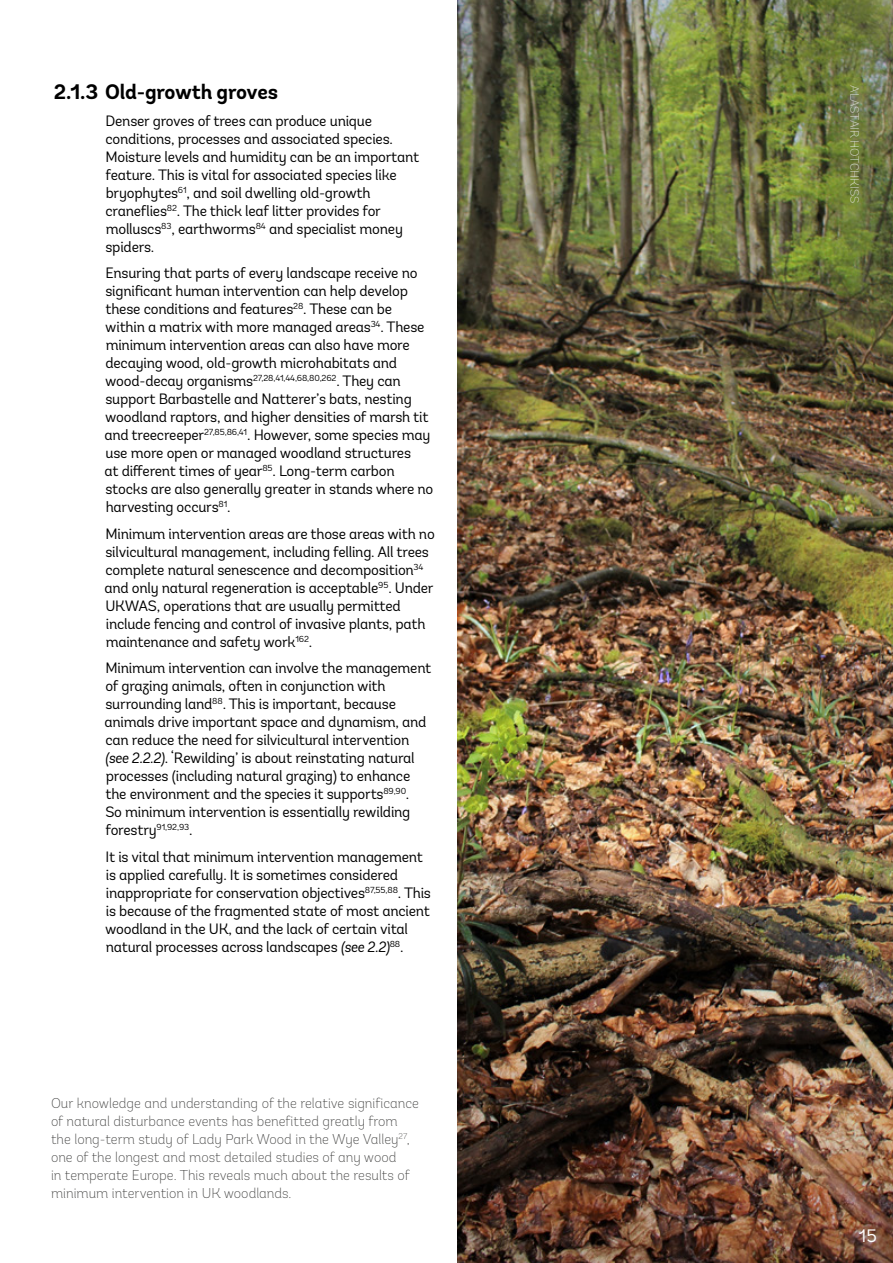
<style>
.page{position:relative;width:893px;height:1263px;background:#fff}
.page>*{position:absolute;margin:0;border:0;box-sizing:border-box;transform-origin:0 0}
.H4__sub-head_0_0_0{font:700 21px "Andes";letter-spacing:-.01em;color:#000}
.t1{font:18px "Andes";color:#fff}
.P__Bodytext{font:15px/18px "Andes";letter-spacing:-.015em;color:#000}
.Picture_captions{font:200 14.25px/18px "Andes";color:#3c3c3b}
.t2{font:200 12px "Andes";color:#e3e6e6}
.s1{font-style:italic}
</style>
<div class="page">
<img style="left:457px;top:0;width:436px;height:1263px">
<h4 class="H4__sub-head_0_0_0" style="left:54px;top:79px;width:226px">2.1.3 Old-growth groves</h4>
<p class="P__Bodytext" style="left:105px;top:112px;width:315px">Denser groves of trees can produce unique conditions, processes and associated species.<br>Moisture levels and humidity can be an important feature. This is vital for associated species like bryophytes<sup>61</sup>, and soil dwelling old-growth craneflies<sup>82</sup>. The thick leaf litter provides for molluscs<sup>83</sup>, earthworms<sup>84</sup> and specialist money spiders.</p>
<p class="P__Bodytext" style="left:104px;top:264px;width:330px">Ensuring that parts of every landscape receive no significant human intervention can help develop these conditions and features<sup>28</sup>. These can be within a matrix with more managed areas<sup>34</sup>. These minimum intervention areas can also have more decaying wood, old-growth microhabitats and wood-decay organisms<sup>27,28,41,44,68,80,262</sup>. They can support Barbastelle and Natterer’s bats, nesting woodland raptors, and higher densities of marsh tit and treecreeper<sup>27,85,86,41</sup>. However, some species may use more open or managed woodland structures<br>at different times of year<sup>85</sup>. Long-term carbon stocks are also generally greater in stands where no harvesting occurs<sup>81</sup>.</p>
<p class="P__Bodytext" style="left:104px;top:525px;width:332px">Minimum intervention areas are those areas with no silvicultural management, including felling. All trees complete natural senescence and decomposition<sup>34 </sup>and only natural regeneration is acceptable<sup>95</sup>. Under UKWAS, operations that are usually permitted include fencing and control of invasive plants, path maintenance and safety work<sup>162</sup>.</p>
<p class="P__Bodytext" style="left:104px;top:659px;width:329px">Minimum intervention can involve the management of grazing animals, often in conjunction with surrounding land<sup>88</sup>. This is important, because animals drive important space and dynamism, and can reduce the need for silvicultural intervention <span class="s1">(see 2.2.2)</span>. ‘Rewilding’ is about reinstating natural processes (including natural grazing) to enhance the environment and the species it supports<sup>89,90</sup>.<br>So minimum intervention is essentially rewilding forestry<sup>91,92,93</sup>.</p>
<p class="P__Bodytext" style="left:105px;top:848px;width:327px">It is vital that minimum intervention management is applied carefully. It is sometimes considered inappropriate for conservation objectives<sup>87,55,88</sup>. This is because of the fragmented state of most ancient woodland in the UK, and the lack of certain vital natural processes across landscapes <span class="s1">(see 2.2)</span><sup>88</sup>.</p>
<p class="Picture_captions" style="left:51px;top:1094px;width:369px">Our knowledge and understanding of the relative significance of natural disturbance events has benefitted greatly from the long-term study of Lady Park Wood in the Wye Valley<sup>27</sup>, one of the longest and most detailed studies of any wood<br>in temperate Europe. This reveals much about the results of minimum intervention in UK woodlands.</p>
<p class="t2" style="left:862px;top:85px;width:120px;rotate:90deg">ALASTAIR HOTCHKISS</p>
<p class="t1" style="left:859px;top:1225px;width:19px">15</p>
</div>
